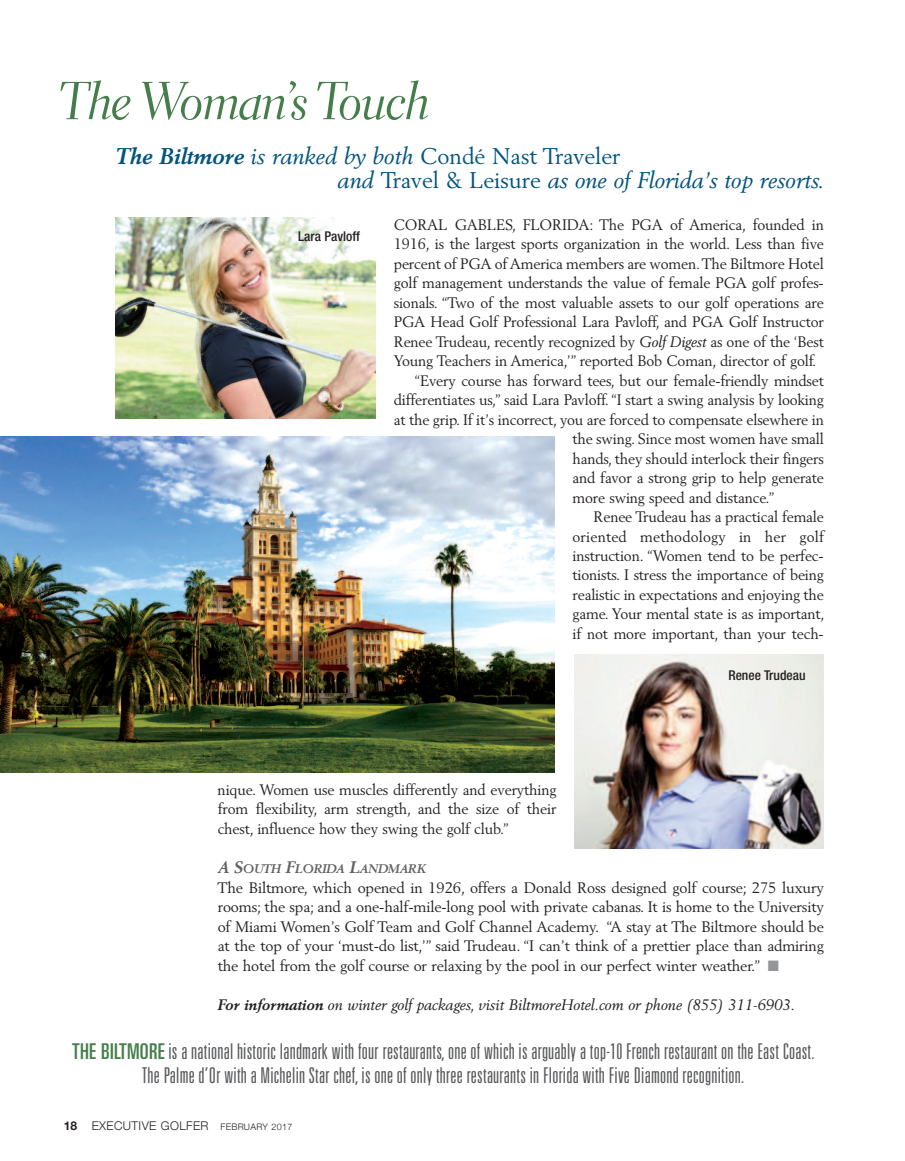
<style>
.page{position:relative;width:905px;height:1161px;background:#fff}
.page>*{position:absolute;margin:0;border:0;box-sizing:border-box;transform-origin:0 0}
.t1{font:54px "Electra LH Cursive Display";color:#457e4b}
.t2{font:italic 22.5px/24px "Berling";color:#005480}
.t3{font:300 ultra-condensed 21.75px/24px "Univers";letter-spacing:.01em;color:#57585a;text-align:center}
.t4{font:15px/19.5px "Berling";letter-spacing:-.01em;color:#231f20;text-align:justify}
.t5{font:italic 15px "Berling";color:#231f20}
.t6{font:15px "Berling";letter-spacing:.01em;color:#231f20}
.t7{font:500 condensed 13.5px "Helvetica Neue";color:#231f20}
.t8{font:italic 700 12.3px "Berling";letter-spacing:-.015em;color:#616164}
.t9{font:300 12px "Helvetica Neue";letter-spacing:.035em;color:#231f20}
.s1{font-weight:700}
.s2{font-style:normal}
.s3{font-style:italic}
.s4{font-size:16.5px}
.s5{color:#939598}
.s6{font-weight:400;color:#457e4b}
.s7{font-size:9px}
</style>
<div class="page">
<img style="left:116px;top:217px;width:260px;height:201px">
<img style="left:0;top:437px;width:554px;height:335px">
<img style="left:574px;top:655px;width:249px;height:193px">
<h1 class="t1" style="left:61px;top:80px;width:370px">The Woman’s Touch</h1>
<h2 class="t2" style="left:337px;top:146px;width:488px;text-indent:-222px"><span class="s1">The Biltmore</span> is ranked by both <span class="s2">Condé Nast Traveler<br></span>and <span class="s2">Travel &amp; Leisure</span> as one of Florida’s top resorts.</h2>
<p class="t7" style="left:298px;top:231px;width:63px">Lara Pavloff</p>
<p class="t4" style="left:394px;top:216px;width:431px">CORAL GABLES, FLORIDA: The PGA of America, founded in</p>
<p class="t4" style="left:394px;top:235px;width:431px">1916, is the largest sports organization in the world. Less than five</p>
<p class="t4" style="left:394px;top:255px;width:431px">percent of PGA of America members are women.The Biltmore Hotel</p>
<p class="t4" style="left:394px;top:274px;width:431px">golf management understands the value of female PGA golf profes-</p>
<p class="t4" style="left:394px;top:294px;width:431px">sionals. “Two of the most valuable assets to our golf operations are</p>
<p class="t4" style="left:394px;top:313px;width:431px">PGA Head Golf Professional Lara Pavloff, and PGA Golf Instructor</p>
<p class="t4" style="left:394px;top:333px;width:431px">Renee Trudeau, recently recognized by <span class="s3">Golf Digest</span> as one of the ‘Best</p>
<p class="t4" style="left:394px;top:352px;width:424px">Young Teachers in America,’” reported Bob Coman, director of golf.</p>
<p class="t4" style="left:415px;top:372px;width:411px">“Every course has forward tees, but our female-friendly mindset</p>
<p class="t4" style="left:394px;top:391px;width:431px">differentiates us,” said Lara Pavloff. “I start a swing analysis by looking</p>
<p class="t4" style="left:394px;top:411px;width:431px">at the grip. If it’s incorrect, you are forced to compensate elsewhere in</p>
<p class="t4" style="left:572px;top:430px;width:253px">the swing. Since most women have small</p>
<p class="t4" style="left:572px;top:450px;width:253px">hands, they should interlock their fingers</p>
<p class="t4" style="left:572px;top:469px;width:253px">and favor a strong grip to help generate</p>
<p class="t4" style="left:572px;top:489px;width:203px">more swing speed and distance.”</p>
<p class="t4" style="left:593px;top:508px;width:232px">Renee Trudeau has a practical female</p>
<p class="t6" style="left:572px;top:530px;width:253px">oriented methodology in her golf</p>
<p class="t4" style="left:572px;top:547px;width:253px">instruction. “Women tend to be perfec-</p>
<p class="t4" style="left:572px;top:567px;width:253px">tionists. I stress the importance of being</p>
<p class="t4" style="left:572px;top:586px;width:253px">realistic in expectations and enjoying the</p>
<p class="t4" style="left:572px;top:606px;width:253px">game. Your mental state is as important,</p>
<p class="t4" style="left:572px;top:625px;width:253px">if not more important, than your tech-</p>
<p class="t7" style="left:728px;top:670px;width:79px">Renee Trudeau</p>
<p class="t4" style="left:218px;top:781px;width:340px">nique. Women use muscles differently and everything from flexibility, arm strength, and the size of their chest, influence how they swing the golf club.”</p>
<p class="t8" style="left:218px;top:864px;width:210px"><span class="s4">A S</span>OUTH <span class="s4">F</span>LORIDA <span class="s4">L</span>ANDMARK</p>
<p class="t4" style="left:218px;top:879px;width:608px">The Biltmore, which opened in 1926, offers a Donald Ross designed golf course; 275 luxury rooms; the spa; and a one-half-mile-long pool with private cabanas. It is home to the University of Miami Women’s Golf Team and Golf Channel Academy. “A stay at The Biltmore should be at the top of your ‘must-do list,’” said Trudeau. “I can’t think of a prettier place than admiring the hotel from the golf course or relaxing by the pool in our perfect winter weather.” <span class="s5">■</span></p>
<p class="t5" style="left:218px;top:998px;width:579px"><span class="s1">For information</span> on winter golf packages, visit BiltmoreHotel.com or phone (855) 311-6903.</p>
<p class="t3" style="left:72px;top:1041px;width:743px"><span class="s6">THE BILTMORE</span> is a national historic landmark with four restaurants, one of which is arguably a top-10 French restaurant on the East Coast.<br>The Palme d’Or with a Michelin Star chef, is one of only three restaurants in Florida with Five Diamond recognition.</p>
<p class="t9" style="left:64px;top:1119px;width:230px"><span class="s1">18</span> EXECUTIVE GOLFER <span class="s7">FEbRUaRy 2017</span></p>
</div>
